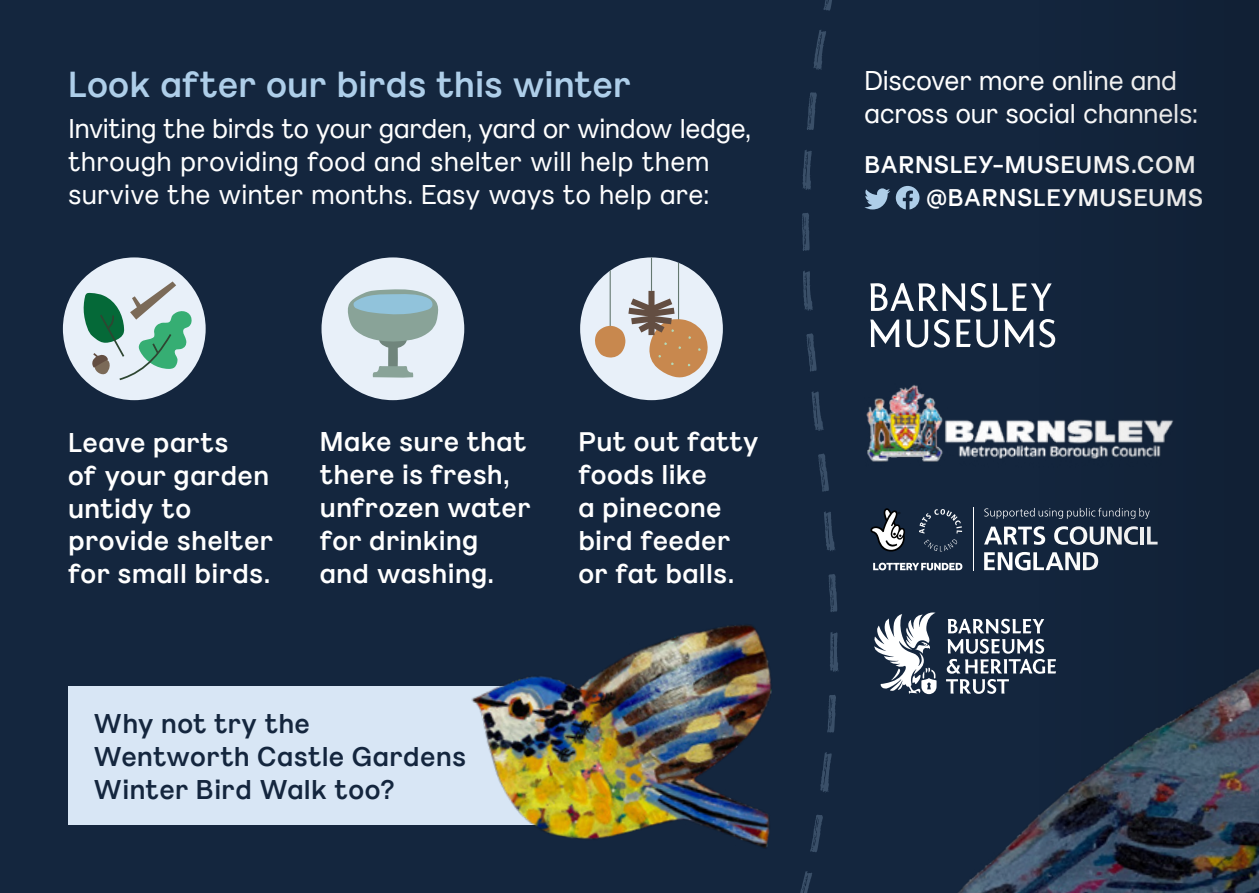
<style>
.page{position:relative;width:1259px;height:893px;background:#14263e}
.page>*{position:absolute;margin:0;border:0;box-sizing:border-box;transform-origin:0 0}
.t1{font:500 36px "Marguerite Grotesk";color:#aecee9}
.t2{font:27px/33px "Marguerite Grotesk";color:#fff}
.t3{font:500 27px/33px "Marguerite Grotesk";letter-spacing:.015em;color:#fff}
.t4{font:500 27px/33px "Marguerite Grotesk";letter-spacing:.015em;color:#14263e}
.t5{font:500 24px/33px "Marguerite Grotesk";letter-spacing:.03em;color:#fff}
</style>
<div class="page">
<svg style="left:802px;top:213px;width:8px;height:38px"></svg>
<svg style="left:803px;top:271px;width:10px;height:40px"></svg>
<svg style="left:806px;top:333px;width:11px;height:39px"></svg>
<svg style="left:811px;top:391px;width:13px;height:40px"></svg>
<svg style="left:807px;top:92px;width:10px;height:38px"></svg>
<svg style="left:802px;top:150px;width:10px;height:40px"></svg>
<svg style="left:823px;top:0;width:9px;height:11px"></svg>
<svg style="left:813px;top:30px;width:13px;height:40px"></svg>
<svg style="left:827px;top:695px;width:9px;height:38px"></svg>
<svg style="left:820px;top:752px;width:12px;height:41px"></svg>
<svg style="left:811px;top:815px;width:12px;height:37px"></svg>
<svg style="left:828px;top:574px;width:9px;height:38px"></svg>
<svg style="left:830px;top:632px;width:8px;height:40px"></svg>
<svg style="left:818px;top:453px;width:11px;height:39px"></svg>
<svg style="left:824px;top:511px;width:11px;height:40px"></svg>
<svg style="left:864px;top:188px;width:26px;height:21px"></svg>
<svg style="left:896px;top:186px;width:23px;height:23px"></svg>
<div style="left:63px;top:257px;width:143px;height:143px;background:#e8f0f9;border-radius:50%"></div>
<svg style="left:83px;top:281px;width:110px;height:101px"></svg>
<div style="left:580px;top:257px;width:143px;height:143px;background:#e8f0f9;border-radius:50%"></div>
<hr style="left:651px;top:257px;width:1px;height:34px;background:#647870">
<hr style="left:678px;top:259px;width:1px;height:63px;background:#647870">
<hr style="left:609px;top:267px;width:2px;height:61px;background:#647870">
<div style="left:648px;top:291px;width:6px;height:44px;background:#634e42"></div>
<svg style="left:595px;top:293px;width:113px;height:86px"></svg>
<div style="left:321px;top:257px;width:143px;height:143px;background:#e8f0f9;border-radius:50%"></div>
<svg style="left:347px;top:289px;width:91px;height:89px"></svg>
<div style="left:68px;top:686px;width:486px;height:139px;background:#d8e6f5"></div>
<img style="left:866px;top:385px;width:57px;height:77px">
<svg style="left:919px;top:518px;width:4px;height:16px"></svg>
<svg style="left:873px;top:563px;width:50px;height:7px"></svg>
<svg style="left:870px;top:508px;width:35px;height:43px"></svg>
<svg style="left:874px;top:614px;width:49px;height:80px"></svg>
<svg style="left:870px;top:283px;width:53px;height:28px"></svg>
<svg style="left:870px;top:320px;width:29px;height:27px"></svg>
<svg style="left:906px;top:320px;width:17px;height:28px"></svg>
<img style="left:471px;top:624px;width:340px;height:269px">
<svg style="left:923px;top:283px;width:336px;height:610px"></svg>
<h1 class="t1" style="left:68px;top:61px;width:564px">Look after our birds this winter</h1>
<p class="t2" style="left:68px;top:113px;width:684px">Inviting the birds to your garden, yard or window ledge, through providing food and shelter will help them survive the winter months. Easy ways to help are:</p>
<p class="t3" style="left:68px;top:426px;width:207px">Leave parts<br>of your garden untidy to provide shelter for small birds.</p>
<p class="t3" style="left:320px;top:426px;width:212px">Make sure that there is fresh, unfrozen water for drinking and washing.</p>
<p class="t3" style="left:578px;top:426px;width:182px">Put out fatty foods like<br>a pinecone bird feeder or fat balls.</p>
<p class="t4" style="left:94px;top:708px;width:374px">Why not try the<br>Wentworth Castle Gardens<br>Winter Bird Walk too?</p>
<p class="t2" style="left:864px;top:64px;width:335px">Discover more online and across our social channels:</p>
<p class="t5" style="left:926px;top:149px;width:278px;text-indent:-62px">BARNSLEY-MUSEUMS.COM @BARNSLEYMUSEUMS</p>
</div>
